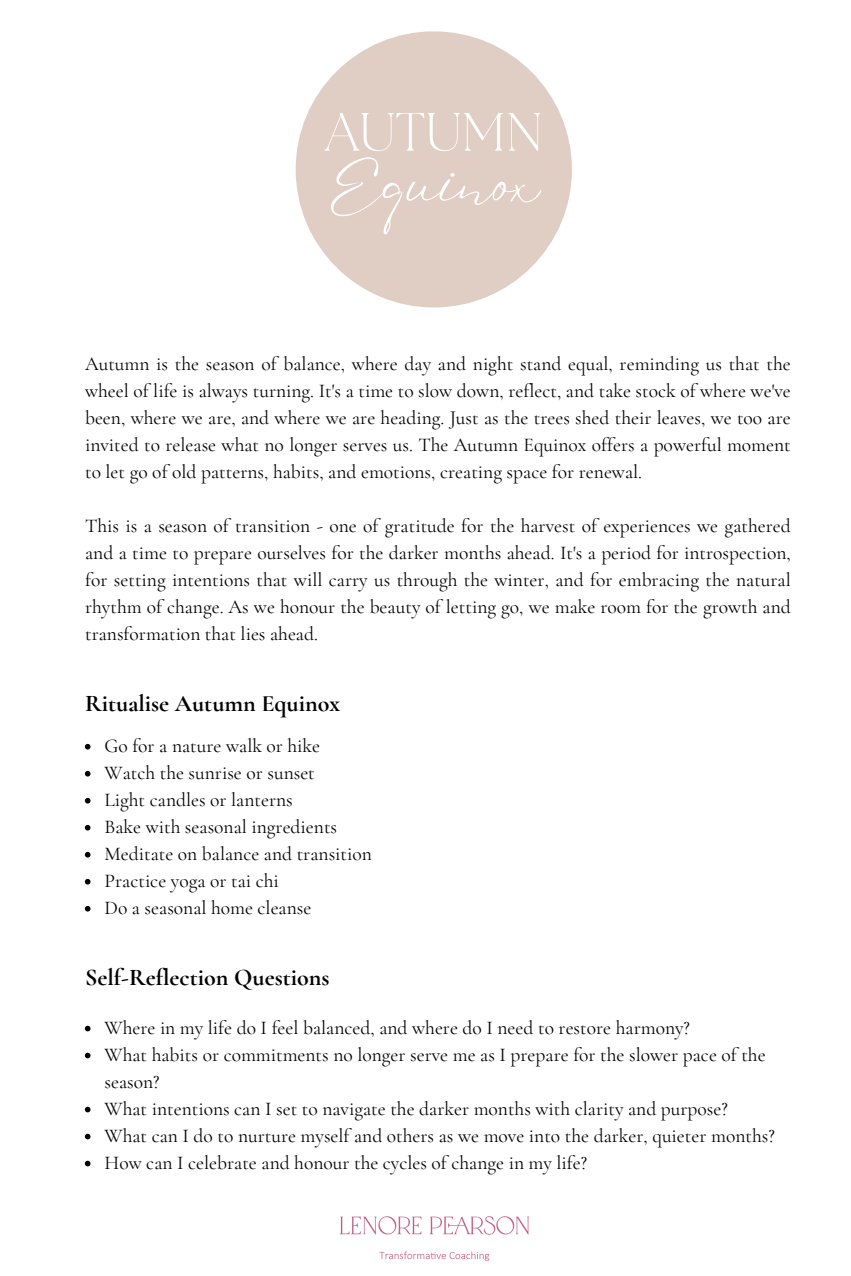
<style>
.page{position:relative;width:851px;height:1276px;background:#fff}
.page>*{position:absolute;margin:0;border:0;box-sizing:border-box;transform-origin:0 0}
.t1{font:61.05px "Eyesome Script";color:#fff}
.t2{font:300 53.85px "The Seasons";color:#fff}
.t3{font:700 24px "Cormorant Garamond";color:#000}
.t4{font:19.5px/27px "Cormorant Garamond";color:#000;text-align:justify}
</style>
<div class="page">
<div style="left:295px;top:31px;width:277px;height:276px;background:#e0cec4;border-radius:50%"></div>
<img style="left:339px;top:1216px;width:190px;height:46px">
<svg style="left:85px;top:744px;width:5px;height:5px"></svg>
<svg style="left:85px;top:771px;width:5px;height:5px"></svg>
<svg style="left:85px;top:798px;width:5px;height:5px"></svg>
<svg style="left:85px;top:825px;width:5px;height:5px"></svg>
<svg style="left:85px;top:852px;width:5px;height:5px"></svg>
<svg style="left:85px;top:879px;width:5px;height:5px"></svg>
<svg style="left:85px;top:906px;width:5px;height:5px"></svg>
<svg style="left:85px;top:1026px;width:5px;height:5px"></svg>
<svg style="left:85px;top:1053px;width:5px;height:5px"></svg>
<svg style="left:85px;top:1107px;width:5px;height:5px"></svg>
<svg style="left:85px;top:1134px;width:5px;height:5px"></svg>
<svg style="left:85px;top:1161px;width:5px;height:5px"></svg>
<h1 class="t2" style="left:325px;top:108px;width:219px">AUTUMN</h1>
<h2 class="t1" style="left:327px;top:143px;width:214px">Equinox</h2>
<p class="t4" style="left:85px;top:350px;width:707px">Autumn is the season of balance, where day and night stand equal, reminding us that the wheel of life is always turning. It's a time to slow down, reflect, and take stock of where we've been, where we are, and where we are heading. Just as the trees shed their leaves, we too are invited to release what no longer serves us. The Autumn Equinox offers a powerful moment to let go of old patterns, habits, and emotions, creating space for renewal.</p>
<p class="t4" style="left:85px;top:512px;width:707px">This is a season of transition - one of gratitude for the harvest of experiences we gathered and a time to prepare ourselves for the darker months ahead. It's a period for introspection, for setting intentions that will carry us through the winter, and for embracing the natural rhythm of change. As we honour the beauty of letting go, we make room for the growth and transformation that lies ahead.</p>
<p class="t3" style="left:85px;top:689px;width:256px">Ritualise Autumn Equinox</p>
<h3 class="t4" style="left:104px;top:732px;width:217px">Go for a nature walk or hike</h3>
<p class="t4" style="left:104px;top:759px;width:212px">Watch the sunrise or sunset</p>
<p class="t4" style="left:104px;top:786px;width:190px">Light candles or lanterns</p>
<p class="t4" style="left:104px;top:813px;width:234px">Bake with seasonal ingredients</p>
<p class="t4" style="left:104px;top:840px;width:269px">Meditate on balance and transition</p>
<p class="t4" style="left:104px;top:867px;width:176px">Practice yoga or tai chi</p>
<p class="t4" style="left:104px;top:894px;width:208px">Do a seasonal home cleanse</p>
<p class="t3" style="left:85px;top:962px;width:246px">Self-Reflection Questions</p>
<h3 class="t4" style="left:104px;top:1014px;width:587px">Where in my life do I feel balanced, and where do I need to restore harmony?</h3>
<p class="t4" style="left:104px;top:1041px;width:662px">What habits or commitments no longer serve me as I prepare for the slower pace of the season?</p>
<p class="t4" style="left:104px;top:1095px;width:624px">What intentions can I set to navigate the darker months with clarity and purpose?</p>
<p class="t4" style="left:104px;top:1122px;width:671px">What can I do to nurture myself and others as we move into the darker, quieter months?</p>
<p class="t4" style="left:104px;top:1149px;width:484px">How can I celebrate and honour the cycles of change in my life?</p>
</div>
